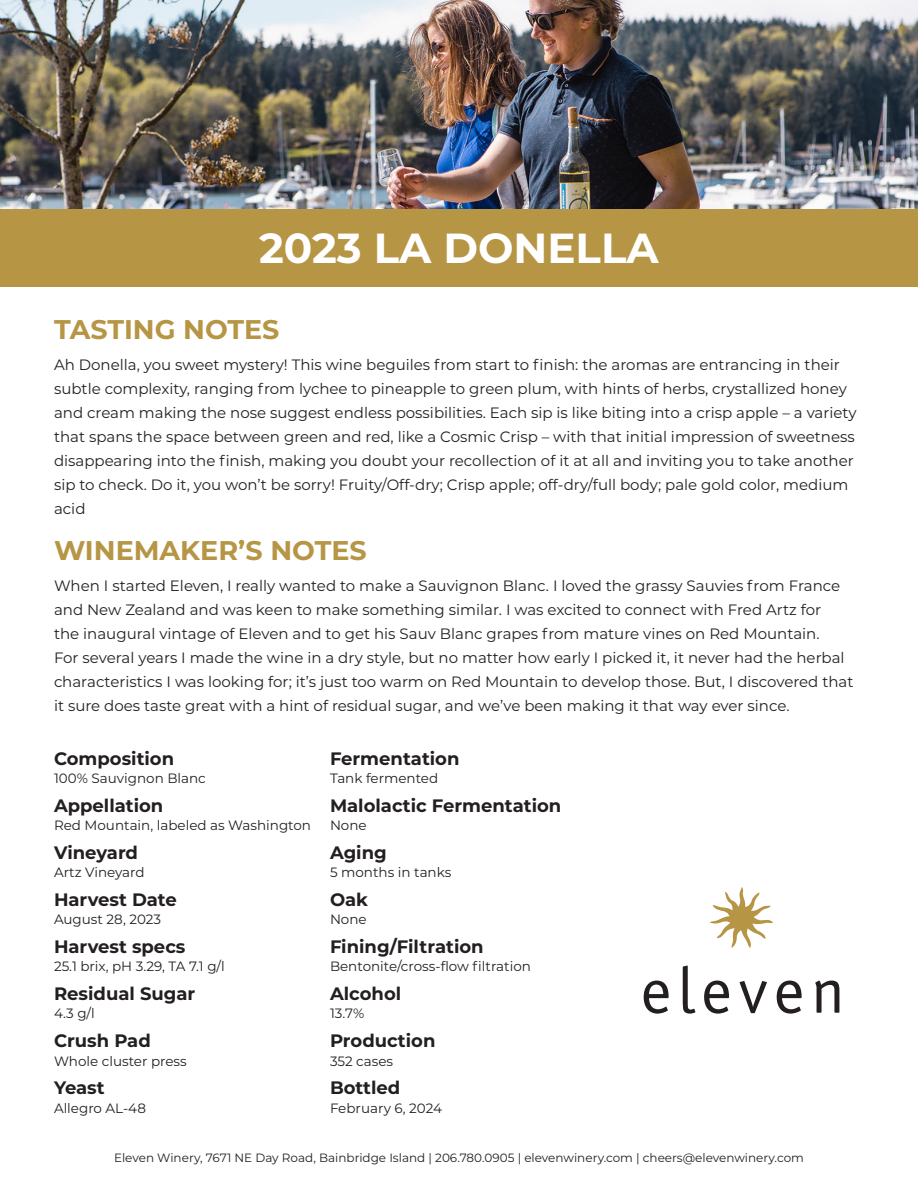
<style>
.page{position:relative;width:918px;height:1188px;background:#fff}
.page>*{position:absolute;margin:0;border:0;box-sizing:border-box;transform-origin:0 0}
.Wine_Title{font:700 42px "Montserrat";color:#fff}
.Section_Titles{font:700 27px "Montserrat";color:#b69545}
.Specification_Titles{font:700 18px "Montserrat";color:#231f20}
.Section_Body{font:15px/24px "Montserrat";color:#231f20}
.Specification_Body{font:13.5px "Montserrat";color:#231f20}
.t1{font:12px "Montserrat";color:#231f20}
</style>
<div class="page">
<img style="left:0;top:0;width:918px;height:210px">
<div style="left:0;top:210px;width:918px;height:77px;background:#b69545"></div>
<svg style="left:644px;top:981px;width:25px;height:33px"></svg>
<svg style="left:683px;top:966px;width:12px;height:48px"></svg>
<svg style="left:704px;top:981px;width:25px;height:33px"></svg>
<svg style="left:740px;top:981px;width:27px;height:32px"></svg>
<svg style="left:777px;top:981px;width:25px;height:33px"></svg>
<svg style="left:815px;top:981px;width:24px;height:32px"></svg>
<svg style="left:710px;top:887px;width:63px;height:61px"></svg>
<p class="Wine_Title" style="left:259px;top:218px;width:401px">2023 LA DONELLA</p>
<p class="Section_Titles" style="left:54px;top:310px;width:227px">TASTING NOTES</p>
<p class="Section_Body" style="left:54px;top:352px;width:804px">Ah Donella, you sweet mystery! This wine beguiles from start to finish: the aromas are entrancing in their subtle complexity, ranging from lychee to pineapple to green plum, with hints of herbs, crystallized honey and cream making the nose suggest endless possibilities. Each sip is like biting into a crisp apple – a variety that spans the space between green and red, like a Cosmic Crisp – with that initial impression of sweetness disappearing into the finish, making you doubt your recollection of it at all and inviting you to take another sip to check. Do it, you won’t be sorry! Fruity/Off-dry; Crisp apple; off-dry/full body; pale gold color, medium acid</p>
<p class="Section_Titles" style="left:54px;top:531px;width:314px">WINEMAKER’S NOTES</p>
<p class="Section_Body" style="left:54px;top:573px;width:801px">When I started Eleven, I really wanted to make a Sauvignon Blanc. I loved the grassy Sauvies from France and New Zealand and was keen to make something similar. I was excited to connect with Fred Artz for<br>the inaugural vintage of Eleven and to get his Sauv Blanc grapes from mature vines on Red Mountain.<br>For several years I made the wine in a dry style, but no matter how early I picked it, it never had the herbal characteristics I was looking for; it’s just too warm on Red Mountain to develop those. But, I discovered that it sure does taste great with a hint of residual sugar, and we’ve been making it that way ever since.</p>
<p class="Specification_Titles" style="left:54px;top:745px;width:122px">Composition</p>
<p class="Specification_Body" style="left:54px;top:769px;width:153px">100% Sauvignon Blanc</p>
<p class="Specification_Titles" style="left:54px;top:792px;width:111px">Appellation</p>
<p class="Specification_Body" style="left:54px;top:816px;width:259px">Red Mountain, labeled as Washington</p>
<p class="Specification_Titles" style="left:54px;top:839px;width:86px">Vineyard</p>
<p class="Specification_Body" style="left:54px;top:863px;width:92px">Artz Vineyard</p>
<p class="Specification_Titles" style="left:54px;top:886px;width:124px">Harvest Date</p>
<p class="Specification_Body" style="left:54px;top:910px;width:109px">August 28, 2023</p>
<p class="Specification_Titles" style="left:54px;top:933px;width:133px">Harvest specs</p>
<p class="Specification_Body" style="left:54px;top:957px;width:172px">25.1 brix, pH 3.29, TA 7.1 g/l</p>
<p class="Specification_Titles" style="left:54px;top:980px;width:143px">Residual Sugar</p>
<p class="Specification_Body" style="left:54px;top:1004px;width:42px">4.3 g/l</p>
<p class="Specification_Titles" style="left:54px;top:1027px;width:98px">Crush Pad</p>
<p class="Specification_Body" style="left:54px;top:1051px;width:134px">Whole cluster press</p>
<p class="Specification_Titles" style="left:54px;top:1074px;width:52px">Yeast</p>
<p class="Specification_Body" style="left:54px;top:1098px;width:93px">Allegro AL-48</p>
<p class="Specification_Titles" style="left:330px;top:745px;width:131px">Fermentation</p>
<p class="Specification_Body" style="left:330px;top:769px;width:110px">Tank fermented</p>
<p class="Specification_Titles" style="left:330px;top:792px;width:233px">Malolactic Fermentation</p>
<p class="Specification_Body" style="left:330px;top:816px;width:38px">None</p>
<p class="Specification_Titles" style="left:330px;top:839px;width:58px">Aging</p>
<p class="Specification_Body" style="left:330px;top:863px;width:123px">5 months in tanks</p>
<p class="Specification_Titles" style="left:330px;top:886px;width:40px">Oak</p>
<p class="Specification_Body" style="left:330px;top:910px;width:38px">None</p>
<p class="Specification_Titles" style="left:330px;top:933px;width:155px">Fining/Filtration</p>
<p class="Specification_Body" style="left:330px;top:957px;width:202px">Bentonite/cross-flow filtration</p>
<p class="Specification_Titles" style="left:330px;top:980px;width:73px">Alcohol</p>
<p class="Specification_Body" style="left:330px;top:1004px;width:36px">13.7%</p>
<p class="Specification_Titles" style="left:330px;top:1027px;width:107px">Production</p>
<p class="Specification_Body" style="left:330px;top:1051px;width:65px">352 cases</p>
<p class="Specification_Titles" style="left:330px;top:1074px;width:72px">Bottled</p>
<p class="Specification_Body" style="left:330px;top:1098px;width:114px">February 6, 2024</p>
<p class="t1" style="left:114px;top:1150px;width:691px">Eleven Winery, 7671 NE Day Road, Bainbridge Island | 206.780.0905 | elevenwinery.com | cheers@elevenwinery.com</p>
</div>
